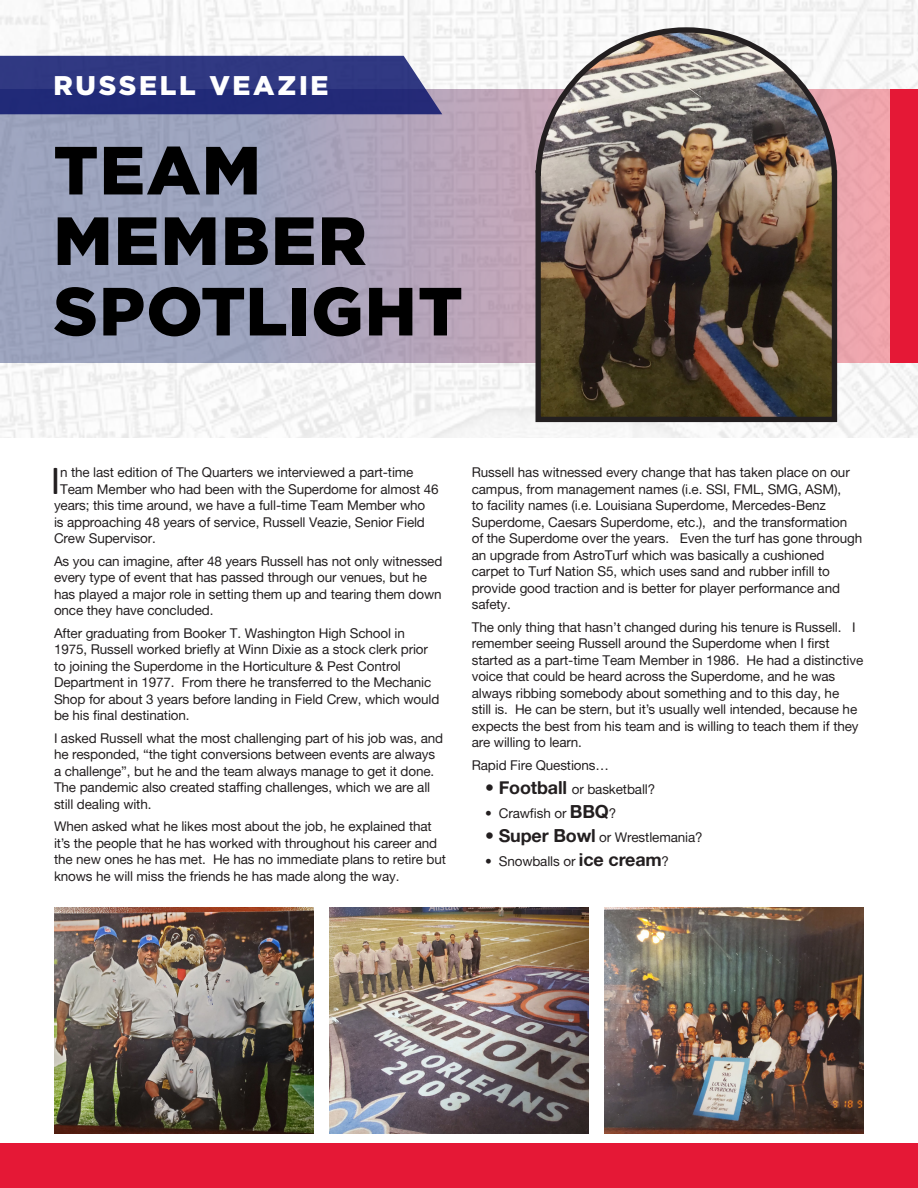
<style>
.page{position:relative;width:918px;height:1188px;background:#fff}
.page>*{position:absolute;margin:0;border:0;box-sizing:border-box;transform-origin:0 0}
.t1{font:900 67.95px/70.5px "Gotham";letter-spacing:.02em;color:#000}
.Body{font:36.6px "Alte Haas Grotesk";color:#231f20}
.t2{font:900 27px "Gotham";letter-spacing:.1em;color:#fff}
.Body-2{font:13.5px/16.5px "Alte Haas Grotesk";letter-spacing:-.01em;color:#231f20}
.s1{font-family:"Alte Haas Grotesk Bold";font-size:18px}
</style>
<div class="page">
<img style="left:0;top:0;width:918px;height:437px">
<svg style="left:0;top:89px;width:891px;height:274px;background:#ada2b9"></svg>
<svg style="left:0;top:56px;width:442px;height:58px;background:#313981"></svg>
<div style="left:891px;top:89px;width:27px;height:274px;background:#e51836"></div>
<img style="left:533px;top:25px;width:307px;height:400px">
<div style="left:0;top:1143px;width:918px;height:45px;background:#e51836"></div>
<img style="left:54px;top:908px;width:259px;height:226px">
<img style="left:329px;top:908px;width:260px;height:226px">
<img style="left:605px;top:908px;width:259px;height:226px">
<h3 class="t2" style="left:53px;top:67px;width:277px">RUSSELL VEAZIE</h3>
<h1 class="t1" style="left:53px;top:134px;width:411px">TEAM<br>MEMBER<br>SPOTLIGHT</h1>
<p class="Body" style="left:51px;top:459px;width:11px">I</p>
<p class="Body-2" style="left:60px;top:464px;width:355px">n the last edition of The Quarters we interviewed a part-time</p>
<p class="Body-2" style="left:60px;top:481px;width:380px">Team Member who had been with the Superdome for almost 46</p>
<p class="Body-2" style="left:54px;top:497px;width:373px">years; this time around, we have a full-time Team Member who</p>
<p class="Body-2" style="left:54px;top:514px;width:372px">is approaching 48 years of service, Russell Veazie, Senior Field</p>
<p class="Body-2" style="left:54px;top:530px;width:103px">Crew Supervisor.</p>
<p class="Body-2" style="left:54px;top:553px;width:390px">As you can imagine, after 48 years Russell has not only witnessed every type of event that has passed through our venues, but he has played a major role in setting them up and tearing them down once they have concluded.</p>
<p class="Body-2" style="left:54px;top:625px;width:387px">After graduating from Booker T. Washington High School in 1975, Russell worked briefly at Winn Dixie as a stock clerk prior to joining the Superdome in the Horticulture &amp; Pest Control Department in 1977. From there he transferred to the Mechanic Shop for about 3 years before landing in Field Crew, which would be his final destination.</p>
<p class="Body-2" style="left:54px;top:730px;width:391px">I asked Russell what the most challenging part of his job was, and he responded, “the tight conversions between events are always a challenge”, but he and the team always manage to get it done.<br>The pandemic also created staffing challenges, which we are all still dealing with.</p>
<p class="Body-2" style="left:54px;top:818px;width:393px">When asked what he likes most about the job, he explained that it’s the people that he has worked with throughout his career and the new ones he has met. He has no immediate plans to retire but knows he will miss the friends he has made along the way.</p>
<p class="Body-2" style="left:472px;top:464px;width:392px">Russell has witnessed every change that has taken place on our campus, from management names (i.e. SSI, FML, SMG, ASM),<br>to facility names (i.e. Louisiana Superdome, Mercedes-Benz Superdome, Caesars Superdome, etc.), and the transformation of the Superdome over the years. Even the turf has gone through an upgrade from AstroTurf which was basically a cushioned carpet to Turf Nation S5, which uses sand and rubber infill to provide good traction and is better for player performance and safety.</p>
<p class="Body-2" style="left:472px;top:619px;width:393px">The only thing that hasn’t changed during his tenure is Russell. I remember seeing Russell around the Superdome when I first started as a part-time Team Member in 1986. He had a distinctive voice that could be heard across the Superdome, and he was always ribbing somebody about something and to this day, he<br>still is. He can be stern, but it’s usually well intended, because he expects the best from his team and is willing to teach them if they are willing to learn.</p>
<p class="Body-2" style="left:472px;top:757px;width:139px">Rapid Fire Questions…</p>
<p class="Body-2" style="left:485px;top:781px;width:172px"><span class="s1">• Football</span> or basketball?</p>
<p class="Body-2" style="left:485px;top:805px;width:133px">• Crawfish or <span class="s1">BBQ</span>?</p>
<p class="Body-2" style="left:485px;top:829px;width:219px"><span class="s1">• Super Bowl</span> or Wrestlemania?</p>
<p class="Body-2" style="left:485px;top:853px;width:185px">• Snowballs or <span class="s1">ice cream</span>?</p>
</div>
